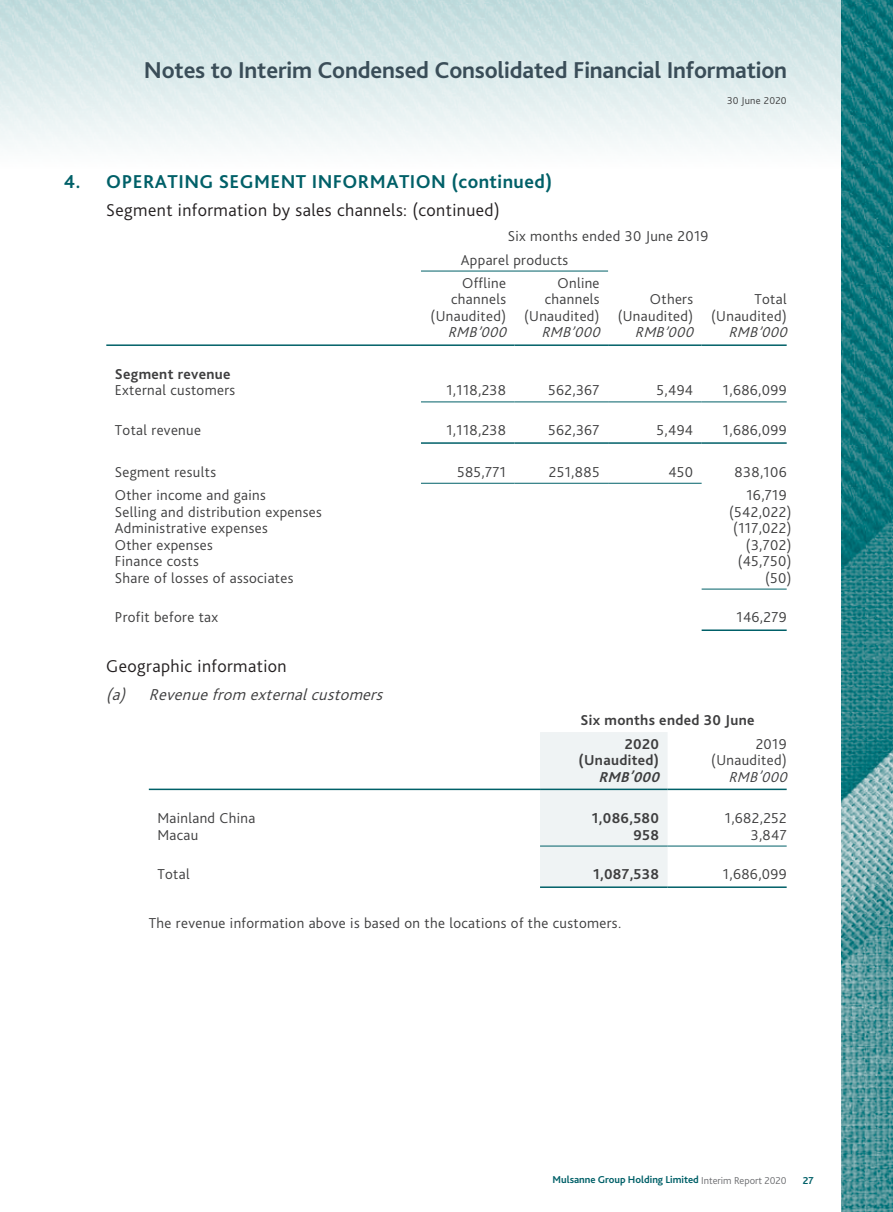
<style>
.page{position:relative;width:893px;height:1212px;background:#fff}
.page>*{position:absolute;margin:0;border:0;box-sizing:border-box;transform-origin:0 0}
.t1{font:700 24px "Bliss 2";letter-spacing:-.01em;color:#3a4d58}
.t2{font:700 19.5px "Bliss 2";letter-spacing:.02em;color:#006068}
.t3{font:300 18px "Bliss 2";letter-spacing:.025em;color:#231f20}
.t4{font:italic 300 16.5px "Bliss 2";color:#3e3e3f}
.t5{font:300 15px/23.2px "Bliss 2";letter-spacing:.025em;color:#3e3e3f;text-align:right}
.t6{font:700 15px/23.2px "Bliss 2";letter-spacing:.02em;color:#3e3e3f}
.t7{font:italic 300 15px "Bliss 2";color:#3e3e3f}
.t8{font:italic 700 15px "Bliss 2";color:#3e3e3f}
.t9{font:700 10.5px "Bliss 2";color:#006068}
.t10{font:300 10.5px "Bliss 2";letter-spacing:.025em;color:#3e3e3f}
.s1{font-weight:300;color:#6c6d70}
</style>
<div class="page">
<img style="left:0;top:0;width:842px;height:170px">
<img style="left:842px;top:0;width:51px;height:1212px">
<hr style="left:421px;top:271px;width:187px;height:1px;background:#006068">
<hr style="left:106px;top:344px;width:315px;height:2px;background:#006068">
<hr style="left:421px;top:344px;width:93px;height:2px;background:#006068">
<hr style="left:514px;top:344px;width:94px;height:2px;background:#006068">
<hr style="left:608px;top:344px;width:94px;height:2px;background:#006068">
<hr style="left:702px;top:344px;width:85px;height:2px;background:#006068">
<hr style="left:421px;top:401px;width:93px;height:1px;background:#006068">
<hr style="left:514px;top:401px;width:94px;height:1px;background:#006068">
<hr style="left:608px;top:401px;width:94px;height:1px;background:#006068">
<hr style="left:702px;top:401px;width:85px;height:1px;background:#006068">
<hr style="left:421px;top:442px;width:93px;height:2px;background:#006068">
<hr style="left:514px;top:442px;width:94px;height:2px;background:#006068">
<hr style="left:608px;top:442px;width:94px;height:2px;background:#006068">
<hr style="left:702px;top:442px;width:85px;height:2px;background:#006068">
<hr style="left:421px;top:483px;width:93px;height:1px;background:#006068">
<hr style="left:514px;top:483px;width:94px;height:1px;background:#006068">
<hr style="left:608px;top:483px;width:94px;height:1px;background:#006068">
<hr style="left:702px;top:589px;width:85px;height:1px;background:#006068">
<hr style="left:702px;top:629px;width:85px;height:2px;background:#006068">
<div style="left:540px;top:732px;width:128px;height:154px;background:#eff3f4"></div>
<hr style="left:149px;top:788px;width:391px;height:2px;background:#006068">
<hr style="left:540px;top:788px;width:128px;height:2px;background:#006068">
<hr style="left:668px;top:788px;width:119px;height:2px;background:#006068">
<hr style="left:540px;top:846px;width:128px;height:1px;background:#006068">
<hr style="left:668px;top:846px;width:119px;height:1px;background:#006068">
<hr style="left:540px;top:886px;width:128px;height:2px;background:#006068">
<hr style="left:668px;top:886px;width:119px;height:2px;background:#006068">
<h1 class="t1" style="left:144px;top:55px;width:645px">Notes to Interim Condensed Consolidated Financial Information</h1>
<p class="t10" style="left:727px;top:94px;width:61px">30 June 2020</p>
<h2 class="t2" style="left:64px;top:169px;width:490px">4. OPERATING SEGMENT INFORMATION (continued)</h2>
<p class="t3" style="left:106px;top:199px;width:395px">Segment information by sales channels: (continued)</p>
<p class="t5" style="left:461px;top:224px;width:249px;text-align:left;text-indent:47px">Six months ended 30 June 2019<br>Apparel products<br>Offline</p>
<p class="t5" style="left:451px;top:287px;width:56px">channels</p>
<p class="t5" style="left:545px;top:274px;width:56px;line-height:16.5px">Online channels</p>
<p class="t5" style="left:431px;top:291px;width:358px;line-height:16.5px">Total<br>(Unaudited) (Unaudited) (Unaudited) (Unaudited)</p>
<p class="t7" style="left:448px;top:323px;width:65px">RMB’000</p>
<p class="t7" style="left:541px;top:323px;width:65px">RMB’000</p>
<p class="t7" style="left:635px;top:323px;width:65px">RMB’000</p>
<p class="t7" style="left:728px;top:323px;width:65px">RMB’000</p>
<p class="t5" style="left:650px;top:287px;width:45px">Others</p>
<p class="t6" style="left:115px;top:362px;width:117px">Segment revenue</p>
<p class="t5" style="left:115px;top:378px;width:122px">External customers</p>
<p class="t5" style="left:446px;top:378px;width:61px">1,118,238</p>
<p class="t5" style="left:548px;top:378px;width:53px">562,367</p>
<p class="t5" style="left:657px;top:378px;width:38px">5,494</p>
<p class="t5" style="left:723px;top:378px;width:65px">1,686,099</p>
<p class="t5" style="left:115px;top:418px;width:88px">Total revenue</p>
<p class="t5" style="left:446px;top:418px;width:61px">1,118,238</p>
<p class="t5" style="left:548px;top:418px;width:53px">562,367</p>
<p class="t5" style="left:657px;top:418px;width:38px">5,494</p>
<p class="t5" style="left:723px;top:418px;width:65px">1,686,099</p>
<p class="t5" style="left:115px;top:460px;width:103px">Segment results</p>
<p class="t5" style="left:457px;top:460px;width:50px">585,771</p>
<p class="t5" style="left:549px;top:460px;width:52px">251,885</p>
<p class="t5" style="left:668px;top:460px;width:26px">450</p>
<p class="t5" style="left:735px;top:460px;width:54px">838,106</p>
<p class="t5" style="left:115px;top:483px;width:153px">Other income and gains</p>
<p class="t5" style="left:746px;top:483px;width:42px">16,719</p>
<p class="t5" style="left:115px;top:500px;width:208px">Selling and distribution expenses</p>
<p class="t5" style="left:729px;top:500px;width:64px">(542,022)</p>
<p class="t5" style="left:115px;top:516px;width:154px">Administrative expenses</p>
<p class="t5" style="left:733px;top:516px;width:60px">(117,022)</p>
<p class="t5" style="left:115px;top:533px;width:100px">Other expenses</p>
<p class="t5" style="left:746px;top:533px;width:47px">(3,702)</p>
<p class="t5" style="left:115px;top:549px;width:86px">Finance costs</p>
<p class="t5" style="left:738px;top:549px;width:55px">(45,750)</p>
<p class="t5" style="left:115px;top:566px;width:180px">Share of losses of associates</p>
<p class="t5" style="left:765px;top:566px;width:28px">(50)</p>
<p class="t5" style="left:115px;top:605px;width:105px">Profit before tax</p>
<p class="t5" style="left:736px;top:605px;width:52px">146,279</p>
<p class="t3" style="left:106px;top:654px;width:182px">Geographic information</p>
<p class="t4" style="left:106px;top:684px;width:283px">(a) Revenuefrom externalcustomers</p>
<p class="t6" style="left:625px;top:708px;width:131px;text-indent:-44px">Six months ended 30 June<br>2020</p>
<p class="t5" style="left:756px;top:731px;width:32px">2019</p>
<p class="t6" style="left:579px;top:748px;width:82px">(Unaudited)</p>
<p class="t5" style="left:711px;top:748px;width:77px">(Unaudited)</p>
<p class="t8" style="left:598px;top:767px;width:67px">RMB’000</p>
<p class="t7" style="left:728px;top:767px;width:65px">RMB’000</p>
<p class="t5" style="left:157px;top:806px;width:100px">Mainland China</p>
<p class="t6" style="left:592px;top:806px;width:69px">1,086,580</p>
<p class="t5" style="left:725px;top:806px;width:63px">1,682,252</p>
<p class="t5" style="left:157px;top:822px;width:43px">Macau</p>
<p class="t6" style="left:633px;top:822px;width:27px">958</p>
<p class="t5" style="left:751px;top:822px;width:37px">3,847</p>
<p class="t5" style="left:157px;top:862px;width:34px">Total</p>
<p class="t6" style="left:593px;top:862px;width:68px">1,087,538</p>
<p class="t5" style="left:723px;top:862px;width:65px">1,686,099</p>
<p class="t5" style="left:149px;top:911px;width:474px">The revenue information above is based on the locations of the customers.</p>
<p class="t9" style="left:552px;top:1173px;width:236px">Mulsanne Group Holding Limited <span class="s1">Interim Report 2020</span></p>
<p class="t9" style="left:803px;top:1174px;width:12px">27</p>
</div>
